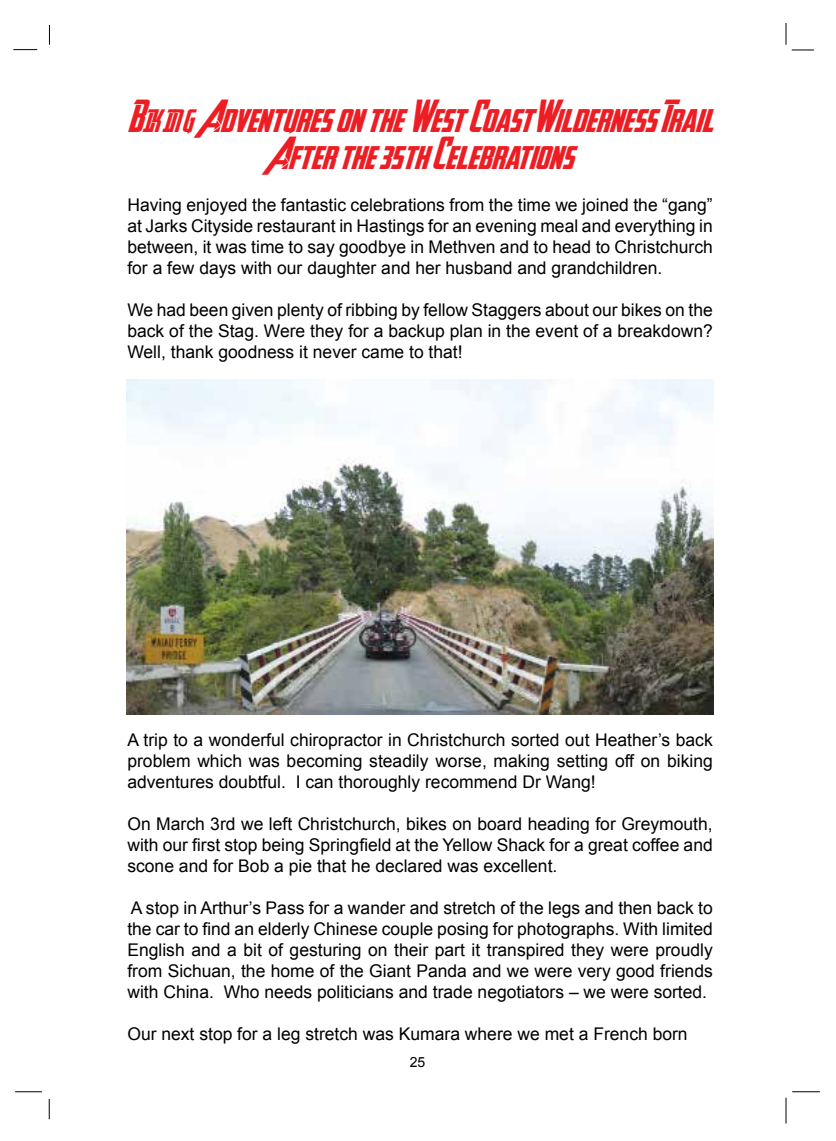
<style>
.page{position:relative;width:836px;height:1141px;background:#fff}
.page>*{position:absolute;margin:0;border:0;box-sizing:border-box;transform-origin:0 0}
.t1{font:31.5px/37.8px "Avengeance Heroic Avenger Normal";color:#ed1d24;text-align:center}
.t2{font:17.5px/21px "Arial";color:#000;text-align:justify}
.t3{font:14px "Arial";color:#000}
.s1{font-size:22.05px}
</style>
<div class="page">
<svg style="left:49px;top:25px;width:1px;height:20px"></svg>
<svg style="left:13px;top:49px;width:24px;height:1px"></svg>
<svg style="left:15px;top:1091px;width:27px;height:1px"></svg>
<svg style="left:49px;top:1099px;width:1px;height:20px"></svg>
<svg style="left:786px;top:1098px;width:1px;height:25px"></svg>
<svg style="left:792px;top:1091px;width:28px;height:1px"></svg>
<svg style="left:786px;top:23px;width:28px;height:28px"></svg>
<img style="left:126px;top:379px;width:588px;height:336px">
<h1 class="t1" style="left:127px;top:102px;width:587px">B<span class="s1">ik in g</span> Adventures on the West CoastWilderness Trail<br>After the 35th Celebrations</h1>
<p class="t2" style="left:127px;top:195px;width:587px">Having enjoyed the fantastic celebrations from the time we joined the “gang” at Jarks Cityside restaurant in Hastings for an evening meal and everything in between, it was time to say goodbye in Methven and to head to Christchurch for a few days with our daughter and her husband and grandchildren.</p>
<p class="t2" style="left:127px;top:300px;width:587px">We had been given plenty of ribbing by fellow Staggers about our bikes on the back of the Stag. Were they for a backup plan in the event of a breakdown?<br>Well, thank goodness it never came to that!</p>
<p class="t2" style="left:127px;top:729px;width:587px">A trip to a wonderful chiropractor in Christchurch sorted out Heather’s back problem which was becoming steadily worse, making setting off on biking adventures doubtful. I can thoroughly recommend Dr Wang!</p>
<p class="t2" style="left:127px;top:813px;width:587px">On March 3rd we left Christchurch, bikes on board heading for Greymouth, with our first stop being Springfield at the Yellow Shack for a great coffee and scone and for Bob a pie that he declared was excellent.</p>
<p class="t2" style="left:127px;top:897px;width:587px">A stop in Arthur’s Pass for a wander and stretch of the legs and then back to the car to find an elderly Chinese couple posing for photographs. With limited English and a bit of gesturing on their part it transpired they were proudly from Sichuan, the home of the Giant Panda and we were very good friends with China. Who needs politicians and trade negotiators – we were sorted.</p>
<p class="t2" style="left:127px;top:1023px;width:562px">Our next stop for a leg stretch was Kumara where we met a French born</p>
<p class="t3" style="left:410px;top:1052px;width:17px">25</p>
</div>
